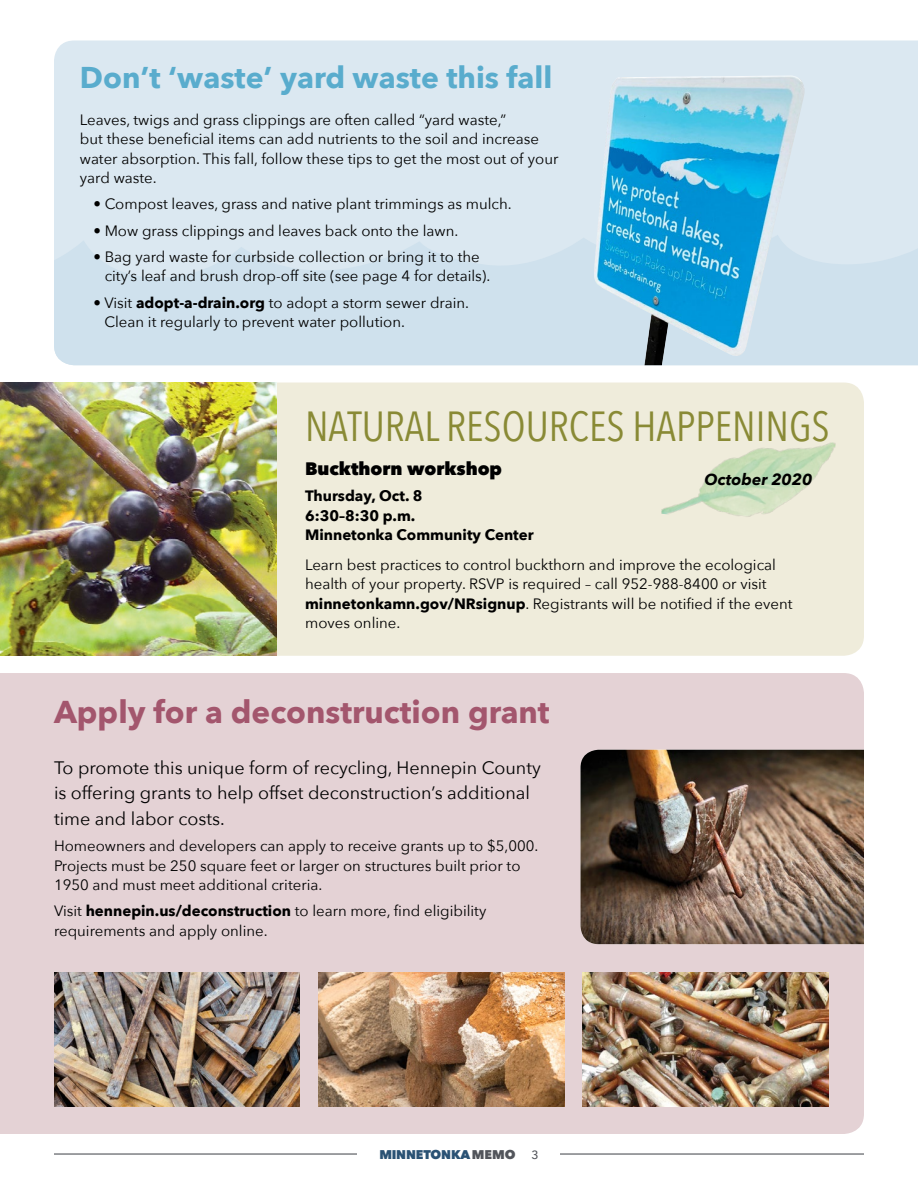
<style>
.page{position:relative;width:918px;height:1188px;background:#fff}
.page>*{position:absolute;margin:0;border:0;box-sizing:border-box;transform-origin:0 0}
.t1{font:42px "Avenir Next Condensed";color:#898a35}
.t2{font:700 31.5px "Avenir Next";color:#a3566d}
.t3{font:700 30px "Avenir Next";color:#59accd}
.t4{font:18px/25.5px "Avenir Next";color:#000}
.t5{font:800 18px "Avenir Next";color:#000}
.t6{font:italic 700 15.9px "Avenir Next";color:#000}
.t7{font:15px/19.5px "Avenir Next";color:#000}
.t8{font:700 15px/19.5px "Avenir Next";color:#000}
.t9{font:800 12.6px "Avenir Next";letter-spacing:-.01em;color:#2a5274}
.s1{font-weight:700}
.s2{color:#52555b}
.s3{font-weight:500;font-size:12px;color:#52555b}
</style>
<div class="page">
<div style="left:0;top:673px;width:864px;height:461px;background:#e4d2d5"></div>
<hr style="left:54px;top:1153px;width:810px;height:2px;background:#52555b">
<div style="left:358px;top:1146px;width:202px;height:18px;background:#fff"></div>
<div style="left:276px;top:383px;width:588px;height:273px;background:#efecdb"></div>
<div style="left:54px;top:41px;width:864px;height:193px;background:#dbe8f1"></div>
<svg style="left:54px;top:234px;width:864px;height:131px;background:#d1e2ed"></svg>
<img style="left:0;top:383px;width:276px;height:273px">
<img style="left:661px;top:425px;width:175px;height:106px">
<img style="left:581px;top:750px;width:283px;height:194px">
<img style="left:54px;top:972px;width:246px;height:135px">
<img style="left:318px;top:972px;width:246px;height:135px">
<img style="left:583px;top:972px;width:245px;height:135px">
<img style="left:594px;top:76px;width:211px;height:289px">
<h3 class="t3" style="left:80px;top:51px;width:474px">Don’t ‘waste’ yard waste this fall</h3>
<p class="t7" style="left:80px;top:109px;width:480px">Leaves, twigs and grass clippings are often called “yard waste,”<br>but these beneficial items can add nutrients to the soil and increase water absorption. This fall, follow these tips to get the most out of your yard waste.</p>
<p class="t7" style="left:93px;top:194px;width:420px">• Compost leaves, grass and native plant trimmings as mulch.</p>
<p class="t7" style="left:93px;top:220px;width:366px">• Mow grass clippings and leaves back onto the lawn.</p>
<p class="t7" style="left:105px;top:246px;width:387px;text-indent:-11px">• Bag yard waste for curbside collection or bring it to the city’s leaf and brush drop-off site (see page 4 for details).</p>
<p class="t7" style="left:104px;top:292px;width:366px;text-indent:-11px">• Visit <span class="s1">adopt-a-drain.org</span> to adopt a storm sewer drain.<br>Clean it regularly to prevent water pollution.</p>
<h1 class="t1" style="left:305px;top:391px;width:526px">NATURAL RESOURCES HAPPENINGS</h1>
<p class="t6" style="left:705px;top:465px;width:109px">October 2020</p>
<p class="t5" style="left:305px;top:458px;width:199px">Buckthorn workshop</p>
<p class="t8" style="left:305px;top:486px;width:230px">Thursday, Oct. 8<br>6:30–8:30 p.m.<br>Minnetonka Community Center</p>
<p class="t7" style="left:305px;top:554px;width:489px">Learn best practices to control buckthorn and improve the ecological health of your property. RSVP is required – call 952-988-8400 or visit <span class="s1">minnetonkamn.gov/NRsignup</span>. Registrants will be notified if the event moves online.</p>
<h2 class="t2" style="left:54px;top:684px;width:497px">Apply for a deconstruction grant</h2>
<p class="t4" style="left:54px;top:754px;width:488px">To promote this unique form of recycling, Hennepin County is offering grants to help offset deconstruction’s additional time and labor costs.</p>
<p class="t7" style="left:54px;top:835px;width:486px">Homeowners and developers can apply to receive grants up to $5,000.<br>Projects must be 250 square feet or larger on structures built prior to<br>1950 and must meet additional criteria.</p>
<p class="t7" style="left:54px;top:901px;width:434px">Visit <span class="s1">hennepin.us/deconstruction</span> to learn more, find eligibility requirements and apply online.</p>
<p class="t9" style="left:379px;top:1147px;width:161px">MINNETONKA<span class="s2">MEMO</span> <span class="s3">3</span></p>
</div>
